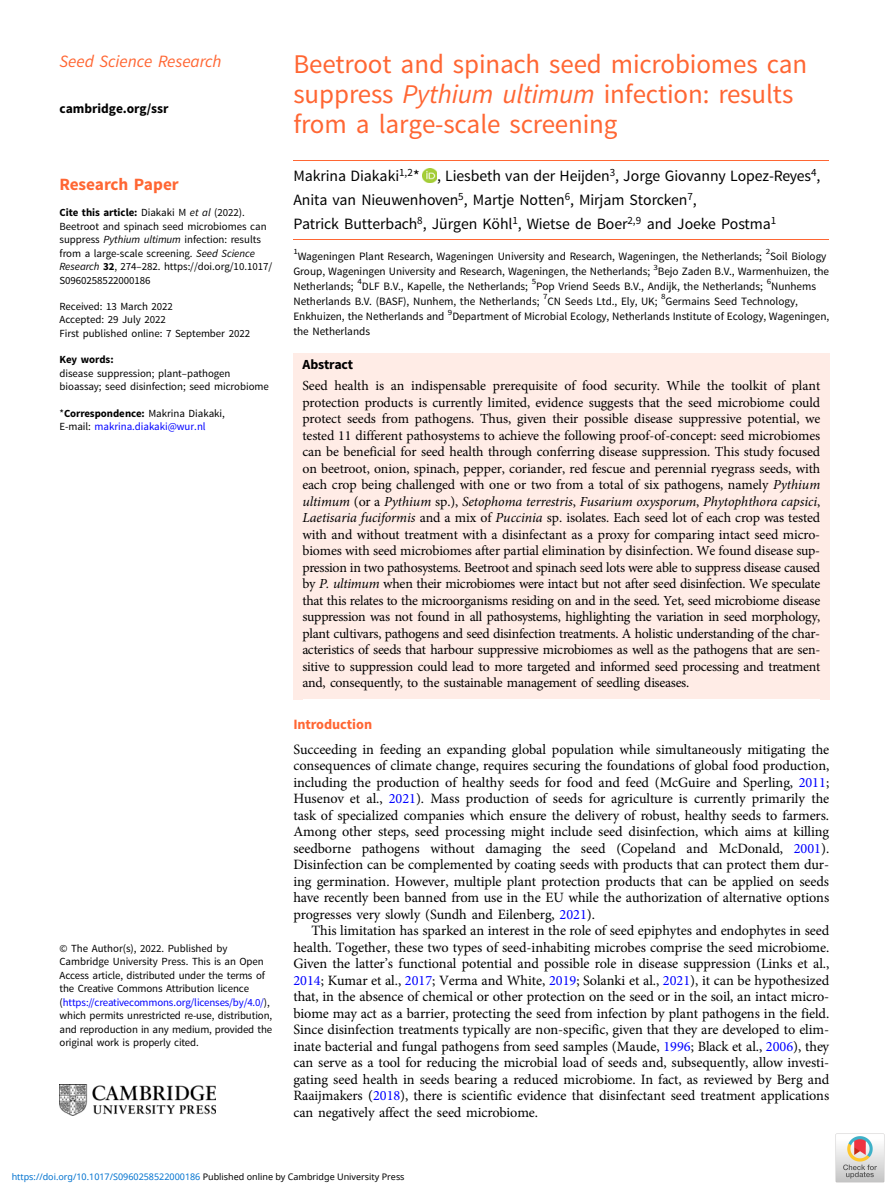
<style>
.page{position:relative;width:893px;height:1191px;background:#fff}
.page>*{position:absolute;margin:0;border:0;box-sizing:border-box;transform-origin:0 0}
.t1{font:27px/30px "Adv OT0 e 40 dc 65";color:#f63}
.t2{font:17.25px "Adv O Tcabc 3928.I";color:#f63}
.t3{font:17.25px "Adv O Ta 42 dc 7 d 3.B";color:#f63}
.t4{font:15.75px/24px "Adv OT0 e 40 dc 65";color:#000}
.t5{font:14.25px/16.5px "Adv OT1 ef 757 c 0";color:#000;text-align:justify}
.t6{font:14.25px "Adv O Ta 42 dc 7 d 3.B";color:#f63}
.t7{font:13.8px/16.5px "Adv OT1 ef 757 c 0";color:#000;text-align:justify}
.t8{font:13.8px "Adv OT7 d 6 df 7 ab.I";color:#000}
.t9{font:13.8px "Adv O Ta 42 dc 7 d 3.B";color:#000}
.t10{font:13.5px "Adv O Ta 42 dc 7 d 3.B";color:#000}
.t11{font:11.25px "Adv OT0 e 40 dc 65";color:#000}
.t12{font:10.8px/13.5px "Adv OT0 e 40 dc 65";color:#000}
.t13{font:10.8px "Adv O Ta 42 dc 7 d 3.B";color:#000}
.t14{font:9px "Noto Sans";color:#0172cf}
.t15{font:7.95px "Adv OT0 e 40 dc 65";color:#000;scale:1.13 1}
.s1{font-family:"Adv OT0 e 40 dc 65"}
.s2{font-family:"Adv O Tcabc 3928.I"}
.s3{font-family:"Adv O Ta 42 dc 7 d 3.B"}
.s4{font-style:inherit}
.s5{color:#00f}
.s6{font-family:"Adv OT7 d 6 df 7 ab.I"}
.s7{font-family:"Adv OT1 ef 757 c 0"}
.s8{color:#000}
</style>
<div class="page">
<div style="left:302px;top:353px;width:518px;height:334px;background:#ffece6"></div>
<div style="left:820px;top:353px;width:9px;height:346px;background:#ffece6"></div>
<div style="left:293px;top:353px;width:9px;height:346px;background:#ffece6"></div>
<div style="left:302px;top:687px;width:518px;height:12px;background:#ffece6"></div>
<hr style="left:293px;top:161px;width:536px;height:1px;background:#f63">
<hr style="left:293px;top:239px;width:536px;height:1px;background:#f63">
<img style="left:60px;top:1084px;width:156px;height:31px">
<img style="left:423px;top:168px;width:14px;height:15px">
<img style="left:835px;top:1133px;width:50px;height:50px">
<p class="t2" style="left:60px;top:55px;width:163px">Seed Science Research</p>
<p class="t10" style="left:60px;top:104px;width:110px">cambridge.org/ssr</p>
<p class="t3" style="left:60px;top:178px;width:121px">Research Paper</p>
<p class="t13" style="left:60px;top:209px;width:187px">Cite this article: <span class="s1">Diakaki M</span> <span class="s2">et al</span> <span class="s1">(2022).</span></p>
<p class="t12" style="left:60px;top:220px;width:214px">Beetroot and spinach seed microbiomes can suppress <span class="s2">Pythium ultimum</span> infection: results from a large-scale screening. <span class="s2">Seed Science Research</span> <span class="s3">32</span>, 274<span class="s4">–</span>282. https://doi.org/10.1017/ S0960258522000186</p>
<p class="t12" style="left:60px;top:300px;width:192px">Received: 13 March 2022<br>Accepted: 29 July 2022<br>First published online: 7 September 2022</p>
<p class="t13" style="left:60px;top:355px;width:55px">Key words:</p>
<p class="t12" style="left:60px;top:367px;width:211px">disease suppression; plant<span class="s4">–</span>pathogen bioassay; seed disinfection; seed microbiome</p>
<p class="t12" style="left:60px;top:407px;width:167px">*<span class="s3">Correspondence:</span> Makrina Diakaki,<br>E-mail: <span class="s5">makrina.diakaki@wur.nl</span></p>
<p class="t12" style="left:60px;top:942px;width:214px">© The Author(s), 2022. Published by Cambridge University Press. This is an Open Access article, distributed under the terms of the Creative Commons Attribution licence (<span class="s5">https://creativecommons.org/licenses/by/4.0/</span>), which permits unrestricted re-use, distribution, and reproduction in any medium, provided the original work is properly cited.</p>
<h1 class="t1" style="left:293px;top:51px;width:515px">Beetroot and spinach seed microbiomes can suppress <span class="s2">Pythium ultimum</span> infection: results from a large-scale screening</h1>
<p class="t4" style="left:293px;top:165px;width:528px">Makrina Diakaki<sup>1,2</sup>* , Liesbeth van der Heijden<sup>3</sup>, Jorge Giovanny Lopez-Reyes<sup>4</sup>,<br>Anita van Nieuwenhoven<sup>5</sup>, Martje Notten<sup>6</sup>, Mirjam Storcken<sup>7</sup>,<br>Patrick Butterbach<sup>8</sup>, Jürgen Köhl<sup>1</sup>, Wietse de Boer<sup>2,9</sup> and Joeke Postma<sup>1</sup></p>
<p class="t15" style="left:293px;top:249px;width:5px">1</p>
<p class="t11" style="left:298px;top:252px;width:466px">Wageningen Plant Research, Wageningen University and Research, Wageningen, the Netherlands;</p>
<p class="t15" style="left:766px;top:249px;width:5px">2</p>
<p class="t11" style="left:770px;top:252px;width:58px">Soil Biology</p>
<p class="t11" style="left:293px;top:267px;width:358px">Group, Wageningen University and Research, Wageningen, the Netherlands;</p>
<p class="t15" style="left:653px;top:264px;width:5px">3</p>
<p class="t11" style="left:658px;top:267px;width:173px">Bejo Zaden B.V., Warmenhuizen, the</p>
<p class="t11" style="left:293px;top:282px;width:62px">Netherlands;</p>
<p class="t15" style="left:357px;top:279px;width:5px">4</p>
<p class="t11" style="left:362px;top:282px;width:168px">DLF B.V., Kapelle, the Netherlands;</p>
<p class="t15" style="left:532px;top:279px;width:5px">5</p>
<p class="t11" style="left:536px;top:282px;width:228px">Pop Vriend Seeds B.V., Andijk, the Netherlands;</p>
<p class="t15" style="left:767px;top:279px;width:5px">6</p>
<p class="t11" style="left:771px;top:282px;width:46px">Nunhems</p>
<p class="t11" style="left:293px;top:297px;width:247px">Netherlands B.V. (BASF), Nunhem, the Netherlands;</p>
<p class="t15" style="left:543px;top:294px;width:5px">7</p>
<p class="t11" style="left:547px;top:297px;width:111px">CN Seeds Ltd., Ely, UK;</p>
<p class="t15" style="left:661px;top:294px;width:5px">8</p>
<p class="t11" style="left:666px;top:297px;width:134px">Germains Seed Technology,</p>
<p class="t11" style="left:293px;top:312px;width:153px">Enkhuizen, the Netherlands and</p>
<p class="t15" style="left:448px;top:309px;width:5px">9</p>
<p class="t11" style="left:452px;top:312px;width:378px">Department of Microbial Ecology, Netherlands Institute of Ecology, Wageningen,</p>
<p class="t11" style="left:293px;top:327px;width:78px">the Netherlands</p>
<p class="t9" style="left:302px;top:360px;width:52px">Abstract</p>
<p class="t7" style="left:302px;top:379px;width:519px">Seed health is an indispensable prerequisite of food security. While the toolkit of plant protection products is currently limited, evidence suggests that the seed microbiome could protect seeds from pathogens. Thus, given their possible disease suppressive potential, we tested 11 different pathosystems to achieve the following proof-of-concept: seed microbiomes can be beneficial for seed health through conferring disease suppression. This study focused on beetroot, onion, spinach, pepper, coriander, red fescue and perennial ryegrass seeds, with each crop being challenged with one or two from a total of six pathogens, namely <span class="s6">Pythium</span></p>
<p class="t8" style="left:302px;top:496px;width:519px">ultimum <span class="s7">(or a</span> Pythium <span class="s7">sp.),</span> Setophoma terrestris<span class="s7">,</span> Fusarium oxysporum<span class="s7">,</span> Phytophthora capsici<span class="s7">,</span></p>
<p class="t7" style="left:302px;top:511px;width:519px"><span class="s6">Laetisaria fuciformis</span> and a mix of <span class="s6">Puccinia</span> sp. isolates. Each seed lot of each crop was tested with and without treatment with a disinfectant as a proxy for comparing intact seed micro&shy;biomes with seed microbiomes after partial elimination by disinfection. We found disease sup&shy;pression in two pathosystems. Beetroot and spinach seed lots were able to suppress disease caused by <span class="s6">P. ultimum</span> when their microbiomes were intact but not after seed disinfection. We speculate that this relates to the microorganisms residing on and in the seed. Yet, seed microbiome disease suppression was not found in all pathosystems, highlighting the variation in seed morphology, plant cultivars, pathogens and seed disinfection treatments. A holistic understanding of the char&shy;acteristics of seeds that harbour suppressive microbiomes as well as the pathogens that are sen&shy;sitive to suppression could lead to more targeted and informed seed processing and treatment and, consequently, to the sustainable management of seedling diseases.</p>
<p class="t6" style="left:293px;top:719px;width:80px">Introduction</p>
<p class="t5" style="left:293px;top:742px;width:537px">Succeeding in feeding an expanding global population while simultaneously mitigating the consequences of climate change, requires securing the foundations of global food production, including the production of healthy seeds for food and feed (McGuire and Sperling, <span class="s5">2011</span>; Husenov et al., <span class="s5">2021</span>). Mass production of seeds for agriculture is currently primarily the task of specialized companies which ensure the delivery of robust, healthy seeds to farmers.<br>Among other steps, seed processing might include seed disinfection, which aims at killing seedborne pathogens without damaging the seed (Copeland and McDonald, <span class="s5">2001</span>).<br>Disinfection can be complemented by coating seeds with products that can protect them dur&shy;ing germination. However, multiple plant protection products that can be applied on seeds have recently been banned from use in the EU while the authorization of alternative options progresses very slowly (Sundh and Eilenberg, <span class="s5">2021</span>).</p>
<p class="t5" style="left:293px;top:924px;width:537px;text-indent:18px">This limitation has sparked an interest in the role of seed epiphytes and endophytes in seed health. Together, these two types of seed-inhabiting microbes comprise the seed microbiome.<br>Given the latter<span class="s4">’</span>s functional potential and possible role in disease suppression (Links et al., <span class="s5">2014</span>; Kumar et al., <span class="s5">2017</span>; Verma and White, <span class="s5">2019</span>; Solanki et al., <span class="s5">2021</span>), it can be hypothesized that, in the absence of chemical or other protection on the seed or in the soil, an intact micro&shy;biome may act as a barrier, protecting the seed from infection by plant pathogens in the field.<br>Since disinfection treatments typically are non-specific, given that they are developed to elim&shy;inate bacterial and fungal pathogens from seed samples (Maude, <span class="s5">1996</span>; Black et al., <span class="s5">2006</span>), they can serve as a tool for reducing the microbial load of seeds and, subsequently, allow investi&shy;gating seed health in seeds bearing a reduced microbiome. In fact, as reviewed by Berg and Raaijmakers (<span class="s5">2018</span>), there is scientific evidence that disinfectant seed treatment applications can negatively affect the seed microbiome.</p>
<p class="t14" style="left:12px;top:1170px;width:394px">https://doi.org/10.1017/S0960258522000186 <span class="s8">Published online by Cambridge University Press</span></p>
</div>
